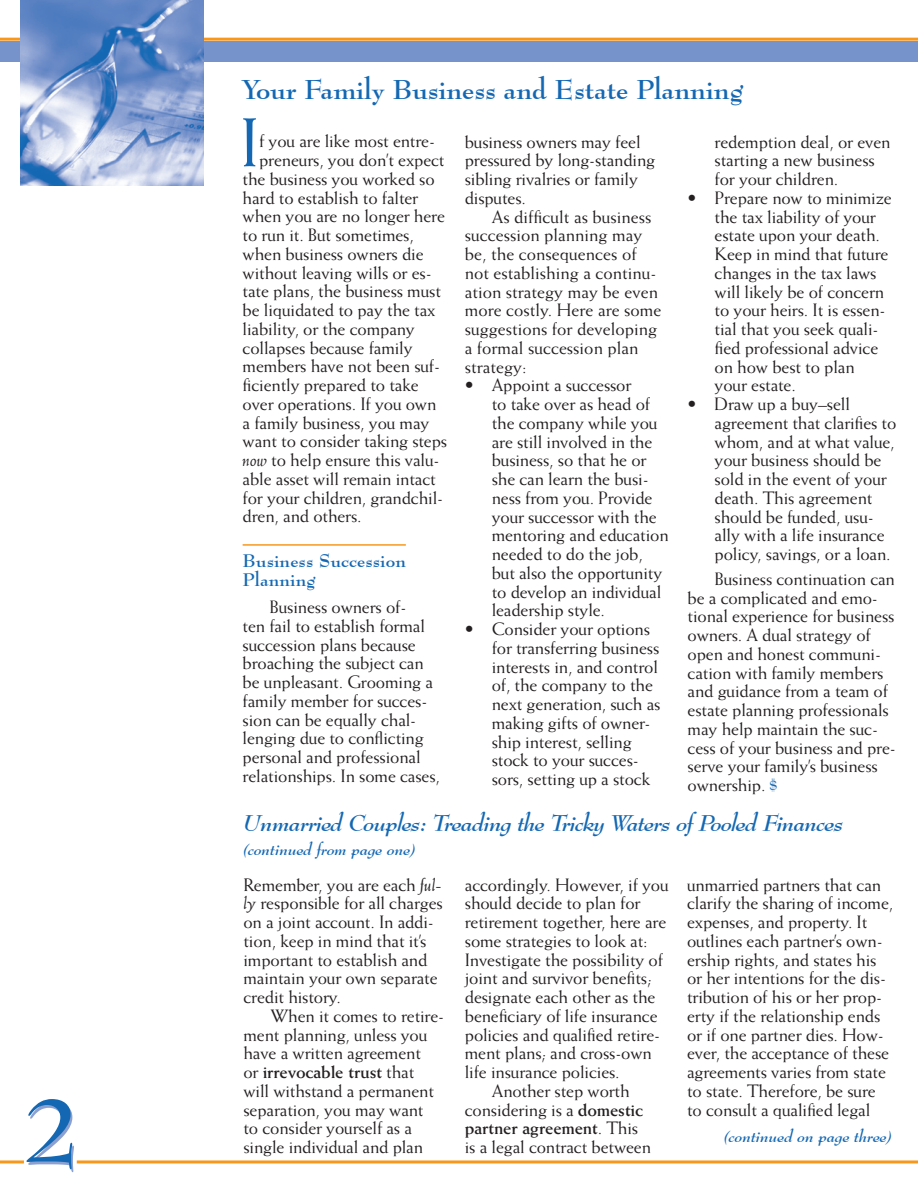
<style>
.page{position:relative;width:918px;height:1188px;background:#fff}
.page>*{position:absolute;margin:0;border:0;box-sizing:border-box;transform-origin:0 0}
.Continued_Headline{font:700 90px "Bernhard Modern BT";color:#1468b3}
.t1{font:69px "Weiss";color:#1468b3}
.Headline{font:700 27px "Bernhard Modern BT";letter-spacing:-.005em;color:#1468b3}
.Continued_Headline-2{font:italic 700 22.5px "Bernhard Modern BT";letter-spacing:-.025em;color:#1468b3}
.Body_Text{font:18px/18.8px "Weiss";letter-spacing:-.01em;color:#231f20}
.bulleted_text{font:18px/18.8px "Weiss";letter-spacing:-.01em;color:#231f20}
.Subhead{font:700 18px/18.8px "Bernhard Modern BT";letter-spacing:.005em;color:#1468b3}
.continued_from{font:italic 700 15.75px "Bernhard Modern BT";color:#1468b3}
.Continued_Headline-3{font:italic 700 15.75px "Bernhard Modern BT";color:#1468b3}
.s1{font-style:italic}
.s2{font-family:"Bernhard Modern BT";font-weight:700;font-size:13.5px;color:#1468b3}
.s3{font-weight:700}
</style>
<div class="page">
<div style="left:0;top:41px;width:918px;height:21px;background:#7793cb"></div>
<hr style="left:0;top:38px;width:918px;height:3px;background:#f7981d">
<hr style="left:0;top:1160px;width:918px;height:3px;background:#f7981d">
<div style="left:24px;top:1159px;width:53px;height:11px;background:#fff"></div>
<img style="left:20px;top:0;width:183px;height:185px">
<hr style="left:243px;top:544px;width:163px;height:2px;background:#f7981d">
<p class="Continued_Headline" style="left:26px;top:1073px;width:54px">2</p>
<p class="Headline" style="left:242px;top:72px;width:502px">Your Family Business and Estate Planning</p>
<p class="t1" style="left:239px;top:103px;width:22px">I</p>
<p class="Body_Text" style="left:259px;top:132px;width:177px">f you are like most entre-</p>
<p class="Body_Text" style="left:259px;top:150px;width:187px">preneurs, you don’t expect</p>
<p class="Body_Text" style="left:243px;top:169px;width:194px">the business you worked so</p>
<p class="Body_Text" style="left:243px;top:188px;width:177px">hard to establish to falter</p>
<p class="Body_Text" style="left:243px;top:207px;width:204px">when you are no longer here</p>
<p class="Body_Text" style="left:243px;top:225px;width:173px">to run it. But sometimes,</p>
<p class="Body_Text" style="left:243px;top:244px;width:183px">when business owners die</p>
<p class="Body_Text" style="left:243px;top:263px;width:191px">without leaving wills or es-</p>
<p class="Body_Text" style="left:243px;top:282px;width:200px">tate plans, the business must</p>
<p class="Body_Text" style="left:243px;top:300px;width:194px">be liquidated to pay the tax</p>
<p class="Body_Text" style="left:243px;top:319px;width:174px">liability, or the company</p>
<p class="Body_Text" style="left:243px;top:338px;width:172px">collapses because family</p>
<p class="Body_Text" style="left:243px;top:357px;width:199px">members have not been suf-</p>
<p class="Body_Text" style="left:243px;top:375px;width:178px">ficiently prepared to take</p>
<p class="Body_Text" style="left:243px;top:394px;width:195px">over operations. If you own</p>
<p class="Body_Text" style="left:243px;top:413px;width:188px">a family business, you may</p>
<p class="Body_Text" style="left:243px;top:432px;width:206px">want to consider taking steps</p>
<p class="Body_Text" style="left:243px;top:450px;width:198px"><span class="s1">now</span> to help ensure this valu-</p>
<p class="Body_Text" style="left:243px;top:469px;width:195px">able asset will remain intact</p>
<p class="Body_Text" style="left:243px;top:488px;width:202px">for your children, grandchil-</p>
<p class="Body_Text" style="left:243px;top:507px;width:121px">dren, and others.</p>
<p class="Subhead" style="left:243px;top:551px;width:165px">Business Succession<br>Planning</p>
<p class="Body_Text" style="left:243px;top:597px;width:199px;text-indent:27px">Business owners of-<br>ten fail to establish formal succession plans because broaching the subject can be unpleasant. Grooming a family member for succes&shy;sion can be equally chal&shy;lenging due to conflicting personal and professional relationships. In some cases,</p>
<p class="Body_Text" style="left:465px;top:132px;width:192px">business owners may feel pressured by long-standing sibling rivalries or family disputes.</p>
<p class="Body_Text" style="left:465px;top:207px;width:198px;text-indent:27px">As difficult as business succession planning may be, the consequences of not establishing a continu&shy;ation strategy may be even more costly. Here are some suggestions for developing a formal succession plan strategy:</p>
<p class="bulleted_text" style="left:492px;top:376px;width:179px;text-indent:-27px">• Appoint a successor<br>to take over as head of the company while you are still involved in the business, so that he or she can learn the busi&shy;ness from you. Provide your successor with the mentoring and education needed to do the job, but also the opportunity to develop an individual leadership style.</p>
<p class="bulleted_text" style="left:492px;top:619px;width:170px;text-indent:-27px">• Consider your options for transferring business interests in, and control of, the company to the next generation, such as making gifts of owner&shy;ship interest, selling stock to your succes&shy;sors, setting up a stock</p>
<p class="bulleted_text" style="left:715px;top:132px;width:177px">redemption deal, or even starting a new business for your children.</p>
<p class="bulleted_text" style="left:715px;top:188px;width:179px;text-indent:-27px">• Prepare now to minimize the tax liability of your estate upon your death.<br>Keep in mind that future changes in the tax laws will likely be of concern to your heirs. It is essen&shy;tial that you seek quali&shy;fied professional advice on how best to plan<br>your estate.</p>
<p class="bulleted_text" style="left:715px;top:394px;width:183px;text-indent:-27px">• Draw up a buy–sell agreement that clarifies to whom, and at what value, your business should be sold in the event of your death. This agreement should be funded, usu&shy;ally with a life insurance policy, savings, or a loan.</p>
<p class="Body_Text" style="left:688px;top:569px;width:210px;text-indent:27px">Business continuation can be a complicated and emo&shy;tional experience for business owners. A dual strategy of open and honest communi&shy;cation with family members and guidance from a team of estate planning professionals may help maintain the suc&shy;cess of your business and pre&shy;serve your family’s business ownership. <span class="s2">$</span></p>
<p class="Continued_Headline-2" style="left:243px;top:809px;width:602px">Unmarried Couples: Treading the Tricky Waters of Pooled Finances</p>
<p class="continued_from" style="left:243px;top:839px;width:174px">(continued from page one)</p>
<p class="Body_Text" style="left:243px;top:875px;width:201px">Remember, you are each <span class="s1">ful&shy;ly</span> responsible for all charges on a joint account. In addi&shy;tion, keep in mind that it’s important to establish and maintain your own separate credit history.</p>
<p class="Body_Text" style="left:243px;top:1006px;width:202px;text-indent:27px">When it comes to retire&shy;ment planning, unless you have a written agreement<br>or <span class="s3">irrevocable trust</span> that will withstand a permanent separation, you may want<br>to consider yourself as a single individual and plan</p>
<p class="Body_Text" style="left:465px;top:875px;width:205px">accordingly. However, if you should decide to plan for retirement together, here are some strategies to look at:<br>Investigate the possibility of joint and survivor benefits; designate each other as the beneficiary of life insurance policies and qualified retire&shy;ment plans; and cross-own life insurance policies.</p>
<p class="Body_Text" style="left:465px;top:1081px;width:188px;text-indent:27px">Another step worth considering is a <span class="s3">domestic partner agreement</span>. This is a legal contract between</p>
<p class="Body_Text" style="left:687px;top:875px;width:208px">unmarried partners that can clarify the sharing of income, expenses, and property. It outlines each partner’s own&shy;ership rights, and states his or her intentions for the dis&shy;tribution of his or her prop&shy;erty if the relationship ends or if one partner dies. How&shy;ever, the acceptance of these agreements varies from state to state. Therefore, be sure to consult a qualified legal</p>
<p class="Continued_Headline-3" style="left:724px;top:1127px;width:170px">(continued on page three)</p>
</div>
